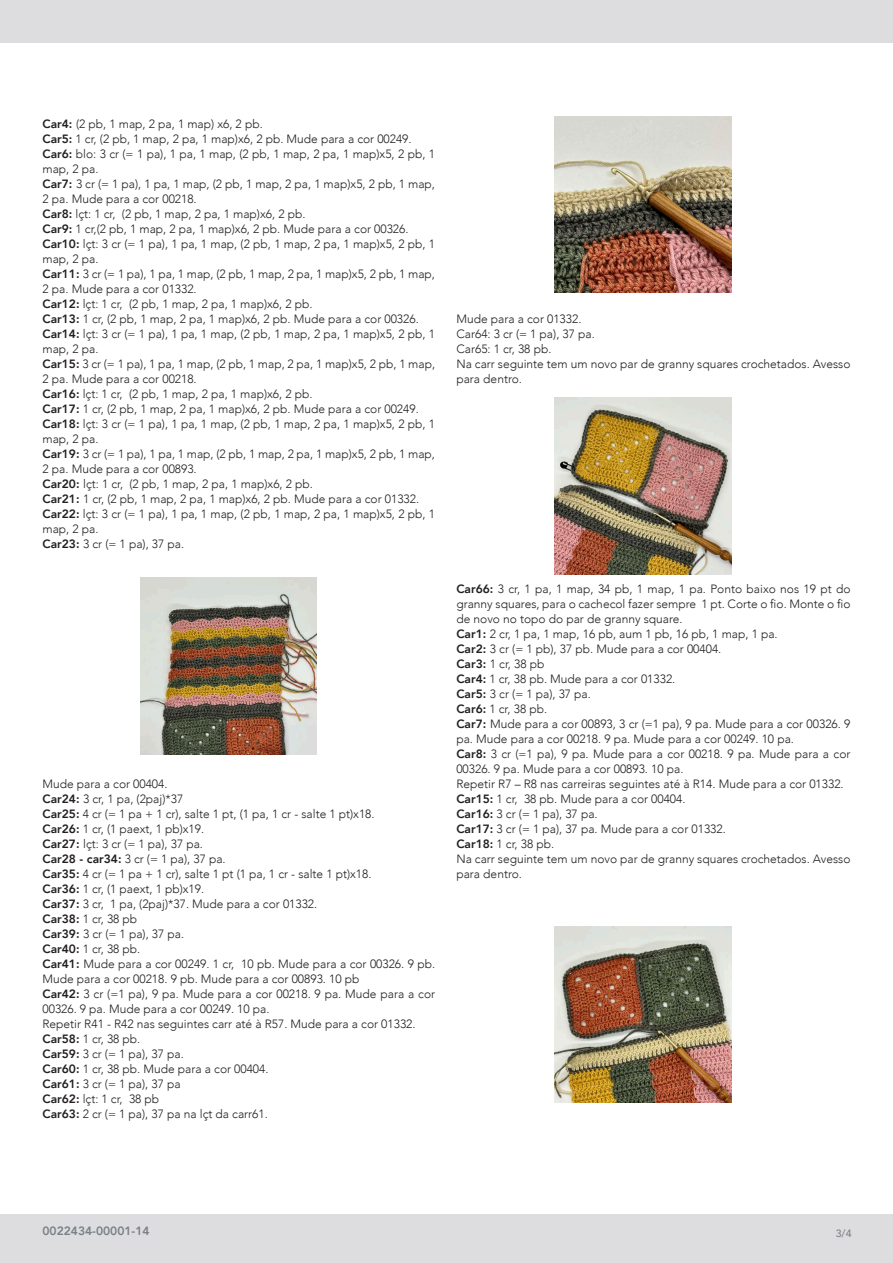
<style>
.page{position:relative;width:893px;height:1263px;background:#fff}
.page>*{position:absolute;margin:0;border:0;box-sizing:border-box;transform-origin:0 0}
.t1{font:300 12px/15px "Avenir";color:#231f20}
.Design_No{font:800 12px "Avenir";color:#7a8085}
.t2{font:500 10.5px "Avenir";color:#7a8085}
.s1{font-weight:800}
</style>
<div class="page">
<div style="left:0;top:0;width:893px;height:43px;background:#dddddf"></div>
<img style="left:140px;top:578px;width:177px;height:176px">
<img style="left:555px;top:116px;width:176px;height:177px">
<img style="left:555px;top:398px;width:176px;height:176px">
<img style="left:555px;top:926px;width:176px;height:177px">
<div style="left:0;top:1214px;width:893px;height:49px;background:#dddddf"></div>
<p class="t1" style="left:43px;top:116px;width:222px"><span class="s1">Car4:</span> (2 pb, 1 map, 2 pa, 1 map) x6, 2 pb.</p>
<p class="t1" style="left:43px;top:131px;width:371px"><span class="s1">Car5:</span> 1 cr, (2 pb, 1 map, 2 pa, 1 map)x6, 2 pb. Mude para a cor 00249.</p>
<p class="t1" style="left:43px;top:146px;width:394px"><span class="s1">Car6:</span> blo: 3 cr (= 1 pa), 1 pa, 1 map, (2 pb, 1 map, 2 pa, 1 map)x5, 2 pb, 1 map, 2 pa.</p>
<p class="t1" style="left:43px;top:176px;width:394px"><span class="s1">Car7:</span> 3 cr (= 1 pa), 1 pa, 1 map, (2 pb, 1 map, 2 pa, 1 map)x5, 2 pb, 1 map,<br>2 pa. Mude para a cor 00218.</p>
<p class="t1" style="left:43px;top:206px;width:264px"><span class="s1">Car8:</span> lçt: 1 cr, (2 pb, 1 map, 2 pa, 1 map)x6, 2 pb.</p>
<p class="t1" style="left:43px;top:221px;width:368px"><span class="s1">Car9:</span> 1 cr,(2 pb, 1 map, 2 pa, 1 map)x6, 2 pb. Mude para a cor 00326.</p>
<p class="t1" style="left:43px;top:236px;width:394px"><span class="s1">Car10:</span> lçt: 3 cr (= 1 pa), 1 pa, 1 map, (2 pb, 1 map, 2 pa, 1 map)x5, 2 pb, 1 map, 2 pa.</p>
<p class="t1" style="left:43px;top:266px;width:394px"><span class="s1">Car11:</span> 3 cr (= 1 pa), 1 pa, 1 map, (2 pb, 1 map, 2 pa, 1 map)x5, 2 pb, 1 map,<br>2 pa. Mude para a cor 01332.</p>
<p class="t1" style="left:43px;top:296px;width:272px"><span class="s1">Car12:</span> lçt: 1 cr, (2 pb, 1 map, 2 pa, 1 map)x6, 2 pb.</p>
<p class="t1" style="left:43px;top:311px;width:378px"><span class="s1">Car13:</span> 1 cr, (2 pb, 1 map, 2 pa, 1 map)x6, 2 pb. Mude para a cor 00326.</p>
<p class="t1" style="left:43px;top:326px;width:394px"><span class="s1">Car14:</span> lçt: 3 cr (= 1 pa), 1 pa, 1 map, (2 pb, 1 map, 2 pa, 1 map)x5, 2 pb, 1 map, 2 pa.</p>
<p class="t1" style="left:43px;top:356px;width:394px"><span class="s1">Car15:</span> 3 cr (= 1 pa), 1 pa, 1 map, (2 pb, 1 map, 2 pa, 1 map)x5, 2 pb, 1 map,<br>2 pa. Mude para a cor 00218.</p>
<p class="t1" style="left:43px;top:386px;width:272px"><span class="s1">Car16:</span> lçt: 1 cr, (2 pb, 1 map, 2 pa, 1 map)x6, 2 pb.</p>
<p class="t1" style="left:43px;top:401px;width:378px"><span class="s1">Car17:</span> 1 cr, (2 pb, 1 map, 2 pa, 1 map)x6, 2 pb. Mude para a cor 00249.</p>
<p class="t1" style="left:43px;top:416px;width:394px"><span class="s1">Car18:</span> lçt: 3 cr (= 1 pa), 1 pa, 1 map, (2 pb, 1 map, 2 pa, 1 map)x5, 2 pb, 1 map, 2 pa.</p>
<p class="t1" style="left:43px;top:446px;width:394px"><span class="s1">Car19:</span> 3 cr (= 1 pa), 1 pa, 1 map, (2 pb, 1 map, 2 pa, 1 map)x5, 2 pb, 1 map,<br>2 pa. Mude para a cor 00893.</p>
<p class="t1" style="left:43px;top:476px;width:272px"><span class="s1">Car20:</span> lçt: 1 cr, (2 pb, 1 map, 2 pa, 1 map)x6, 2 pb.</p>
<p class="t1" style="left:43px;top:491px;width:378px"><span class="s1">Car21:</span> 1 cr, (2 pb, 1 map, 2 pa, 1 map)x6, 2 pb. Mude para a cor 01332.</p>
<p class="t1" style="left:43px;top:506px;width:394px"><span class="s1">Car22:</span> lçt: 3 cr (= 1 pa), 1 pa, 1 map, (2 pb, 1 map, 2 pa, 1 map)x5, 2 pb, 1 map, 2 pa.</p>
<p class="t1" style="left:43px;top:536px;width:143px"><span class="s1">Car23:</span> 3 cr (= 1 pa), 37 pa.</p>
<p class="t1" style="left:43px;top:776px;width:127px">Mude para a cor 00404.</p>
<p class="t1" style="left:43px;top:791px;width:142px"><span class="s1">Car24:</span> 3 cr, 1 pa, (2paj)*37</p>
<p class="t1" style="left:43px;top:806px;width:334px"><span class="s1">Car25:</span> 4 cr (= 1 pa + 1 cr), salte 1 pt, (1 pa, 1 cr - salte 1 pt)x18.</p>
<p class="t1" style="left:43px;top:821px;width:163px"><span class="s1">Car26:</span> 1 cr, (1 paext, 1 pb)x19.</p>
<p class="t1" style="left:43px;top:836px;width:162px"><span class="s1">Car27:</span> lçt: 3 cr (= 1 pa), 37 pa.</p>
<p class="t1" style="left:43px;top:851px;width:185px"><span class="s1">Car28 - car34:</span> 3 cr (= 1 pa), 37 pa.</p>
<p class="t1" style="left:43px;top:866px;width:330px"><span class="s1">Car35:</span> 4 cr (= 1 pa + 1 cr), salte 1 pt (1 pa, 1 cr - salte 1 pt)x18.</p>
<p class="t1" style="left:43px;top:881px;width:163px"><span class="s1">Car36:</span> 1 cr, (1 paext, 1 pb)x19.</p>
<p class="t1" style="left:43px;top:896px;width:276px"><span class="s1">Car37:</span> 3 cr, 1 pa, (2paj)*37. Mude para a cor 01332.</p>
<p class="t1" style="left:43px;top:911px;width:96px"><span class="s1">Car38:</span> 1 cr, 38 pb</p>
<p class="t1" style="left:43px;top:926px;width:143px"><span class="s1">Car39:</span> 3 cr (= 1 pa), 37 pa.</p>
<p class="t1" style="left:43px;top:941px;width:99px"><span class="s1">Car40:</span> 1 cr, 38 pb.</p>
<p class="t1" style="left:43px;top:956px;width:394px"><span class="s1">Car41:</span> Mude para a cor 00249. 1 cr, 10 pb. Mude para a cor 00326. 9 pb.<br>Mude para a cor 00218. 9 pb. Mude para a cor 00893. 10 pb</p>
<p class="t1" style="left:43px;top:986px;width:394px"><span class="s1">Car42:</span> 3 cr (=1 pa), 9 pa. Mude para a cor 00218. 9 pa. Mude para a cor<br>00326. 9 pa. Mude para a cor 00249. 10 pa.</p>
<p class="t1" style="left:43px;top:1016px;width:375px">Repetir R41 - R42 nas seguintes carr até à R57. Mude para a cor 01332.</p>
<p class="t1" style="left:43px;top:1031px;width:99px"><span class="s1">Car58:</span> 1 cr, 38 pb.</p>
<p class="t1" style="left:43px;top:1046px;width:143px"><span class="s1">Car59:</span> 3 cr (= 1 pa), 37 pa.</p>
<p class="t1" style="left:43px;top:1061px;width:228px"><span class="s1">Car60:</span> 1 cr, 38 pb. Mude para a cor 00404.</p>
<p class="t1" style="left:43px;top:1076px;width:140px"><span class="s1">Car61:</span> 3 cr (= 1 pa), 37 pa</p>
<p class="t1" style="left:43px;top:1091px;width:118px"><span class="s1">Car62:</span> lçt: 1 cr, 38 pb</p>
<p class="t1" style="left:43px;top:1106px;width:227px"><span class="s1">Car63:</span> 2 cr (= 1 pa), 37 pa na lçt da carr61.</p>
<p class="t1" style="left:456px;top:311px;width:127px">Mude para a cor 01332.</p>
<p class="t1" style="left:456px;top:326px;width:140px">Car64: 3 cr (= 1 pa), 37 pa.</p>
<p class="t1" style="left:456px;top:341px;width:97px">Car65: 1 cr, 38 pb.</p>
<p class="t1" style="left:456px;top:356px;width:396px">Na carr seguinte tem um novo par de granny squares crochetados. Avesso para dentro.</p>
<p class="t1" style="left:456px;top:581px;width:396px;text-align:justify"><span class="s1">Car66:</span> 3 cr, 1 pa, 1 map, 34 pb, 1 map, 1 pa. Ponto baixo nos 19 pt do granny squares, para o cachecol fazer sempre 1 pt. Corte o fio. Monte o fio de novo no topo do par de granny square.</p>
<p class="t1" style="left:456px;top:626px;width:323px"><span class="s1">Car1:</span> 2 cr, 1 pa, 1 map, 16 pb, aum 1 pb, 16 pb, 1 map, 1 pa.</p>
<p class="t1" style="left:456px;top:641px;width:266px"><span class="s1">Car2:</span> 3 cr (= 1 pb), 37 pb. Mude para a cor 00404.</p>
<p class="t1" style="left:456px;top:656px;width:90px"><span class="s1">Car3:</span> 1 cr, 38 pb</p>
<p class="t1" style="left:456px;top:671px;width:220px"><span class="s1">Car4:</span> 1 cr, 38 pb. Mude para a cor 01332.</p>
<p class="t1" style="left:456px;top:686px;width:136px"><span class="s1">Car5:</span> 3 cr (= 1 pa), 37 pa.</p>
<p class="t1" style="left:456px;top:701px;width:92px"><span class="s1">Car6:</span> 1 cr, 38 pb.</p>
<p class="t1" style="left:456px;top:716px;width:396px"><span class="s1">Car7:</span> Mude para a cor 00893, 3 cr (=1 pa), 9 pa. Mude para a cor 00326. 9 pa. Mude para a cor 00218. 9 pa. Mude para a cor 00249. 10 pa.</p>
<p class="t1" style="left:456px;top:746px;width:396px"><span class="s1">Car8:</span> 3 cr (=1 pa), 9 pa. Mude para a cor 00218. 9 pa. Mude para a cor<br>00326. 9 pa. Mude para a cor 00893. 10 pa.</p>
<p class="t1" style="left:456px;top:776px;width:389px">Repetir R7 – R8 nas carreiras seguintes até à R14. Mude para a cor 01332.</p>
<p class="t1" style="left:456px;top:791px;width:231px"><span class="s1">Car15:</span> 1 cr, 38 pb. Mude para a cor 00404.</p>
<p class="t1" style="left:456px;top:806px;width:143px"><span class="s1">Car16:</span> 3 cr (= 1 pa), 37 pa.</p>
<p class="t1" style="left:456px;top:821px;width:271px"><span class="s1">Car17:</span> 3 cr (= 1 pa), 37 pa. Mude para a cor 01332.</p>
<p class="t1" style="left:456px;top:836px;width:99px"><span class="s1">Car18:</span> 1 cr, 38 pb.</p>
<p class="t1" style="left:456px;top:851px;width:396px">Na carr seguinte tem um novo par de granny squares crochetados. Avesso para dentro.</p>
<p class="Design_No" style="left:43px;top:1221px;width:109px">0022434-00001-14</p>
<p class="t2" style="left:836px;top:1225px;width:17px">3/4</p>
</div>
